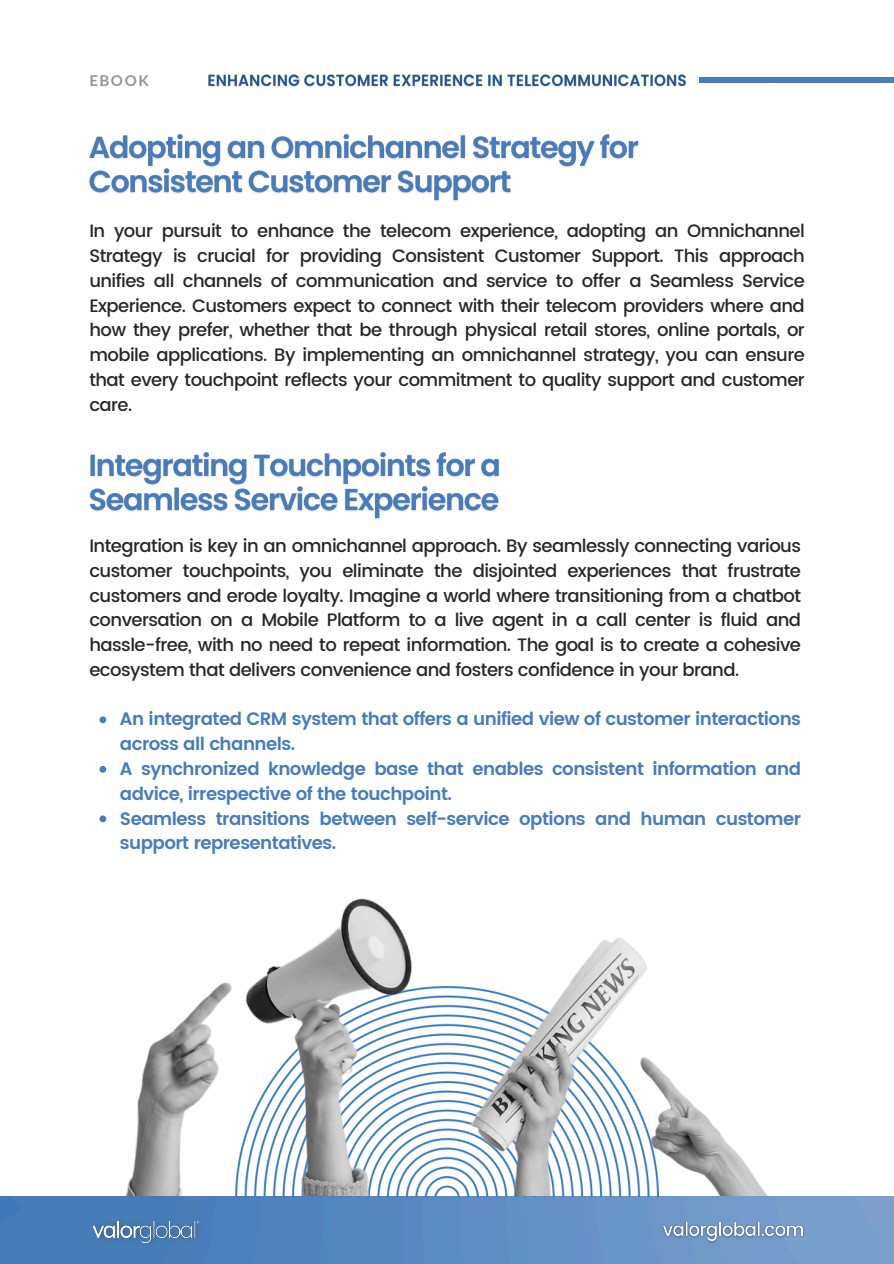
<style>
.page{position:relative;width:894px;height:1264px;background:#fff}
.page>*{position:absolute;margin:0;border:0;box-sizing:border-box;transform-origin:0 0}
.t1{font:500 18px/24.8px "Poppins";letter-spacing:-.03em;color:#262729;text-align:justify}
.t2{font:600 18px/24.8px "Poppins";letter-spacing:-.03em;color:#457cbf}
.t3{font:700 15px "Lato";letter-spacing:.105em;color:#939597}
</style>
<div class="page">
<img style="left:0;top:1196px;width:893px;height:67px">
<img style="left:89px;top:134px;width:550px;height:68px">
<img style="left:90px;top:452px;width:409px;height:68px">
<svg style="left:99px;top:716px;width:7px;height:7px"></svg>
<svg style="left:99px;top:766px;width:7px;height:6px"></svg>
<svg style="left:99px;top:815px;width:7px;height:7px"></svg>
<img style="left:657px;top:1216px;width:151px;height:31px">
<img style="left:89px;top:1215px;width:116px;height:31px">
<img style="left:126px;top:898px;width:641px;height:297px">
<img style="left:699px;top:77px;width:194px;height:6px">
<img style="left:208px;top:74px;width:478px;height:13px">
<p class="t3" style="left:89px;top:71px;width:61px">EBOOK</p>
<p class="t1" style="left:89px;top:219px;width:716px">In your pursuit to enhance the telecom experience, adopting an Omnichannel Strategy is crucial for providing Consistent Customer Support. This approach unifies all channels of communication and service to offer a Seamless Service Experience. Customers expect to connect with their telecom providers where and how they prefer, whether that be through physical retail stores, online portals, or mobile applications. By implementing an omnichannel strategy, you can ensure that every touchpoint reflects your commitment to quality support and customer care.</p>
<h2 class="t1" style="left:89px;top:533px;width:713px">Integration is key in an omnichannel approach. By seamlessly connecting various customer touchpoints, you eliminate the disjointed experiences that frustrate customers and erode loyalty. Imagine a world where transitioning from a chatbot conversation on a Mobile Platform to a live agent in a call center is fluid and hassle-free, with no need to repeat information. The goal is to create a cohesive ecosystem that delivers convenience and fosters confidence in your brand.</h2>
<h2 class="t2" style="left:120px;top:707px;width:682px">An integrated CRM system that offers a unified view of customer interactions across all channels.</h2>
<p class="t2" style="left:120px;top:756px;width:682px">A synchronized knowledge base that enables consistent information and advice, irrespective of the touchpoint.</p>
<p class="t2" style="left:120px;top:806px;width:682px">Seamless transitions between self-service options and human customer support representatives.</p>
</div>
